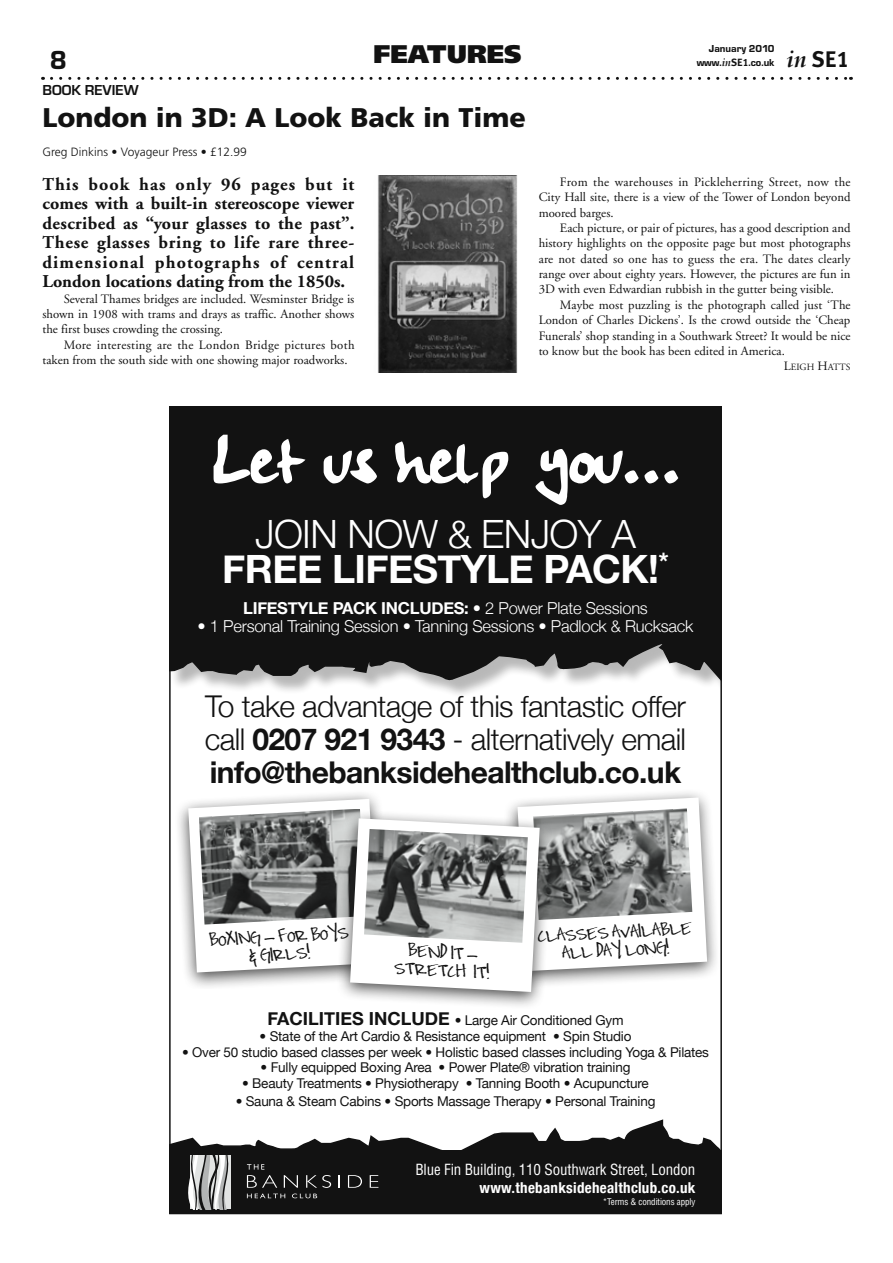
<style>
.page{position:relative;width:893px;height:1263px;background:#fff}
.page>*{position:absolute;margin:0;border:0;box-sizing:border-box;transform-origin:0 0}
.t1{font:82.5px "Handwriting Plain";color:#fff}
.t2{font:700 39px/34.5px "Helvetica Neue";letter-spacing:-.015em;color:#fff;text-align:center}
.t3{font:300 30px/33px "Helvetica Neue";letter-spacing:-.02em;color:#121212;text-align:justify}
.t4{font:900 27px "Frutiger";color:#121212}
.t5{font:27px "Eurostile T Heav";color:#121212}
.t6{font:900 25.5px "Frutiger";color:#121212}
.t7{font:700 18px/19.5px "Adobe Garamond";color:#121212;text-align:justify}
.t8{font:300 16.5px "Helvetica Neue";letter-spacing:-.015em;color:#fff}
.t9{font:700 16.5px "Helvetica Neue";letter-spacing:-.015em;color:#fff}
.t10{font:15px/18px "Amanda's Hand";color:#121212;text-align:center}
.t11{font:condensed 15px "Helvetica";letter-spacing:-.01em;color:#fff}
.t12{font:700 condensed 15px "Helvetica Neue";letter-spacing:.02em;color:#fff}
.t13{font:700 15px "Eurostile T";color:#121212}
.t14{font:13.5px "Helvetica Neue";letter-spacing:-.015em;color:#121212}
.t15{font:12.75px/15.3px "Adobe Garamond";color:#121212;text-align:justify}
.t16{font:300 12px "Frutiger";color:#121212}
.t17{font:10.5px "Eurostile T Heav";color:#121212}
.t18{font:9.6px "Adobe Garamond";color:#121212}
.t19{font:condensed 9px "Helvetica";letter-spacing:-.01em;color:#fff}
.s1{font-family:"Palatino";font-weight:700;font-style:italic}
.s2{font-family:"Meta Plus";font-weight:700}
.s3{font-family:"Meta Plus Bold Caps"}
.s4{font-family:"Palatino";font-weight:700;font-style:italic;font-size:22.5px}
.s5{font-family:"Meta Plus";font-weight:700;font-size:22.5px}
.s6{font-family:"Meta Plus Bold Caps";font-size:22.5px}
.s7{font-size:12.75px}
.s8{font-weight:300}
.s9{font-weight:700}
.s10{font-weight:700;font-size:18px}
</style>
<div class="page">
<svg style="left:51px;top:77px;width:800px;height:3px"></svg>
<div style="left:171px;top:408px;width:551px;height:292px;background:#121212;opacity:.3"></div>
<div style="left:169px;top:406px;width:553px;height:279px;background:#121212"></div>
<div style="left:169px;top:1150px;width:553px;height:64px;background:#121212"></div>
<div style="left:173px;top:788px;width:217px;height:201px;background:#121212;opacity:.75"></div>
<div style="left:502px;top:787px;width:217px;height:201px;background:#121212;opacity:.75"></div>
<div style="left:335px;top:808px;width:217px;height:200px;background:#121212;opacity:.75"></div>
<svg style="left:188px;top:797px;width:519px;height:195px"></svg>
<img style="left:364px;top:829px;width:164px;height:114px">
<svg style="left:169px;top:1120px;width:553px;height:89px"></svg>
<img style="left:377px;top:176px;width:141px;height:196px">
<h3 class="t5" style="left:50px;top:45px;width:19px">8</h3>
<h3 class="t6" style="left:373px;top:38px;width:150px">FEATURES</h3>
<p class="t17" style="left:697px;top:57px;width:154px">www.<span class="s1">in</span><span class="s2">SE</span><span class="s3">1</span>.co.uk <span class="s4">in</span> <span class="s5">SE</span><span class="s6">1</span></p>
<p class="t17" style="left:709px;top:43px;width:67px">January 2010</p>
<p class="t13" style="left:43px;top:82px;width:98px">BOOK REVIEW</p>
<h3 class="t4" style="left:43px;top:102px;width:485px">London in 3D: A Look Back in Time</h3>
<p class="t16" style="left:43px;top:145px;width:206px">Greg Dinkins • Voyageur Press • £12.99</p>
<h3 class="t7" style="left:43px;top:175px;width:314px">This book has only 96 pages but it comes with a built-in stereoscope viewer described as “your glasses to the past”.<br>These glasses bring to life rare three&shy;dimensional photographs of central London locations dating from the 1850s.</h3>
<p class="t15" style="left:43px;top:291px;width:313px;text-indent:21px">Several Thames bridges are included. Wesminster Bridge is shown in 1908 with trams and drays as traffic. Another shows the first buses crowding the crossing.</p>
<p class="t15" style="left:43px;top:337px;width:314px;text-indent:21px">More interesting are the London Bridge pictures both taken from the south side with one showing major roadworks.</p>
<p class="t15" style="left:539px;top:175px;width:313px;text-indent:21px">From the warehouses in Pickleherring Street, now the City Hall site, there is a view of the Tower of London beyond moored barges.</p>
<p class="t15" style="left:539px;top:221px;width:313px;text-indent:21px">Each picture, or pair of pictures, has a good description and history highlights on the opposite page but most photographs are not dated so one has to guess the era. The dates clearly range over about eighty years. However, the pictures are fun in 3D with even Edwardian rubbish in the gutter being visible.</p>
<p class="t15" style="left:539px;top:297px;width:313px;text-indent:21px">Maybe most puzzling is the photograph called just ‘The London of Charles Dickens’. Is the crowd outside the ‘Cheap Funerals’ shop standing in a Southwark Street? It would be nice to know but the book has been edited in America.</p>
<p class="t18" style="left:784px;top:362px;width:68px"><span class="s7">L</span>EIGH <span class="s7">H</span>ATTS</p>
<h1 class="t1" style="left:210px;top:399px;width:473px">Let us help you...</h1>
<h2 class="t2" style="left:222px;top:516px;width:448px"><span class="s8">JOIN NOW &amp; ENJOY A<br></span>FREE LIFESTYLE PACK!<sup>*</sup></h2>
<p class="t9" style="left:243px;top:598px;width:406px">LIFESTYLE PACK INCLUDES: <span class="s8">• 2 Power Plate Sessions</span></p>
<p class="t8" style="left:198px;top:616px;width:497px">• 1 Personal Training Session • Tanning Sessions • Padlock &amp; Rucksack</p>
<h3 class="t3" style="left:205px;top:689px;width:483px">To take advantage of this fantastic offer call <span class="s9">0207 921 9343</span> - alternatively email <span class="s9">info@thebanksidehealthclub.co.uk</span></h3>
<p class="t10" style="left:209px;top:932px;width:141px;rotate:-3deg">BOXING - FOR BOYS &amp; GIRLS!</p>
<p class="t10" style="left:537px;top:928px;width:156px;rotate:-3deg">CLASSES AVAILABLE</p>
<p class="t10" style="left:409px;top:942px;width:71px;rotate:3deg">BEND IT -</p>
<p class="t10" style="left:562px;top:945px;width:109px;rotate:-3deg">ALL DAY LONG!</p>
<p class="t10" style="left:395px;top:960px;width:97px;rotate:3deg">STRETCH IT!</p>
<p class="t14" style="left:267px;top:1012px;width:358px"><span class="s10">FACILITIES INCLUDE</span> • Large Air Conditioned Gym</p>
<p class="t14" style="left:260px;top:1028px;width:373px">• State of the Art Cardio &amp; Resistance equipment • Spin Studio</p>
<p class="t14" style="left:182px;top:1044px;width:528px">• Over 50 studio based classes per week • Holistic based classes including Yoga &amp; Pilates</p>
<p class="t14" style="left:261px;top:1059px;width:371px">• Fully equipped Boxing Area • Power Plate® vibration training</p>
<p class="t14" style="left:242px;top:1075px;width:408px">• Beauty Treatments • Physiotherapy • Tanning Booth • Acupuncture</p>
<p class="t14" style="left:236px;top:1093px;width:421px">• Sauna &amp; Steam Cabins • Sports Massage Therapy • Personal Training</p>
<p class="t11" style="left:415px;top:1160px;width:281px">Blue Fin Building, 110 Southwark Street, London</p>
<p class="t12" style="left:479px;top:1178px;width:217px">www.thebanksidehealthclub.co.uk</p>
<p class="t19" style="left:603px;top:1196px;width:94px">*Terms &amp; conditions apply</p>
</div>
